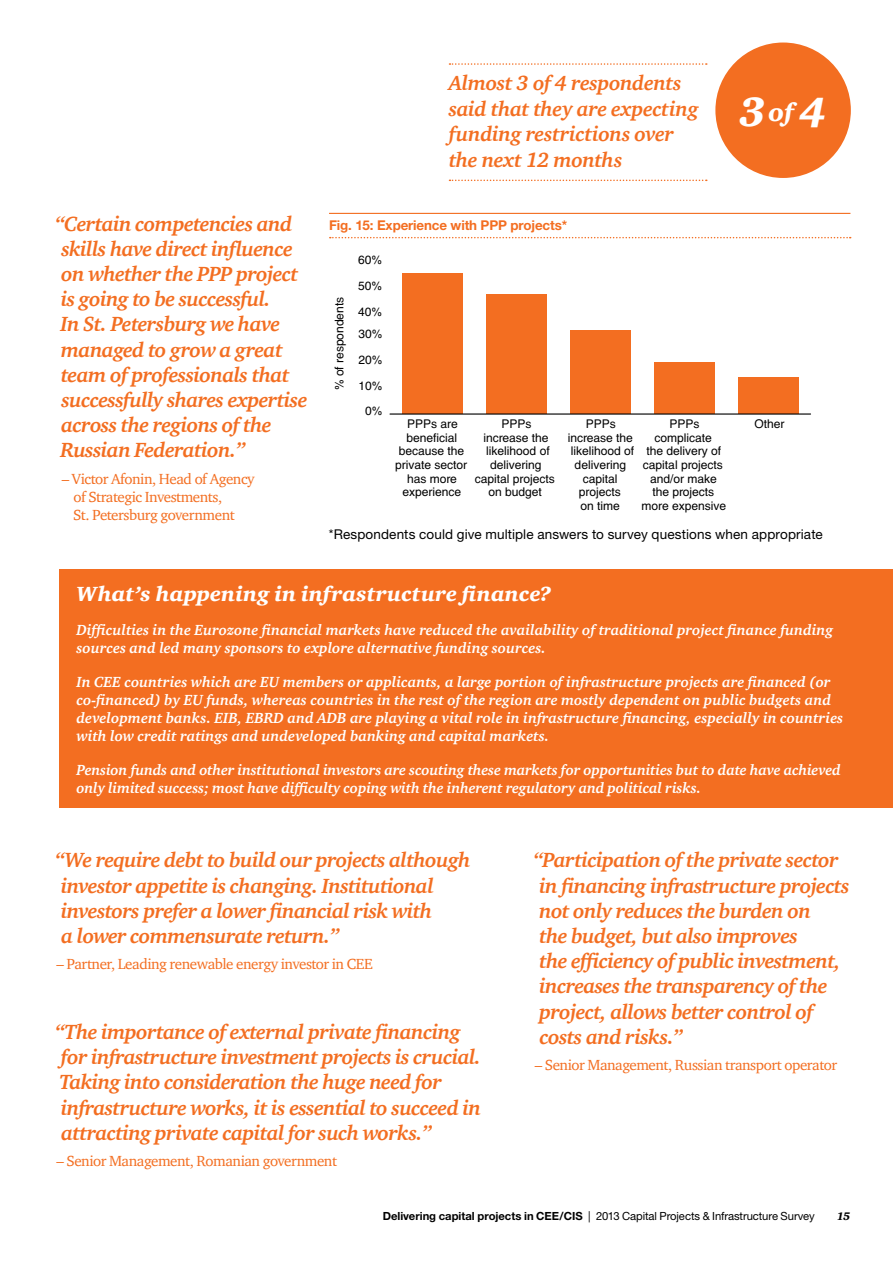
<style>
.page{position:relative;width:893px;height:1263px;background:#fff}
.page>*{position:absolute;margin:0;border:0;box-sizing:border-box;transform-origin:0 0}
.t1{font:italic 42px "Charter Black ITC";color:#fff}
.t2{font:italic 700 21px/25.2px "Charter ITC";letter-spacing:-.03em;color:#f36e21}
.t3{font:italic 21px "Charter Black ITC";letter-spacing:.005em;color:#fff}
.t4{font:italic 700 15px/18px "Charter ITC";color:#fff}
.t5{font:15px/18px "Charter ITC";letter-spacing:-.03em;color:#f36e21}
.t6{font:13.5px "Helvetica Neue";letter-spacing:.01em;color:#000}
.t7{font:700 13.5px "Helvetica Neue";letter-spacing:-.01em;color:#f36e21}
.t8{font:12px/13.6px "Helvetica Cyr Upright";color:#000;text-align:center}
.t9{font:11.25px "Helvetica Neue";letter-spacing:-.01em;color:#000}
.t10{font:italic 11.25px "Charter Black ITC";color:#000}
.s1{font-size:25.8px}
.s2{font-weight:700}
</style>
<div class="page">
<svg style="left:449px;top:63px;width:258px;height:2px"></svg>
<svg style="left:449px;top:180px;width:258px;height:1px"></svg>
<div style="left:60px;top:569px;width:833px;height:239px;background:#f36e21"></div>
<div style="left:402px;top:274px;width:60px;height:140px;background:#f36e21"></div>
<div style="left:486px;top:295px;width:60px;height:119px;background:#f36e21"></div>
<div style="left:570px;top:331px;width:61px;height:83px;background:#f36e21"></div>
<div style="left:654px;top:362px;width:61px;height:52px;background:#f36e21"></div>
<div style="left:738px;top:378px;width:61px;height:36px;background:#f36e21"></div>
<hr style="left:390px;top:413px;width:421px;height:2px;background:#000">
<hr style="left:329px;top:213px;width:521px;height:1px;background:#f36e21">
<svg style="left:330px;top:237px;width:521px;height:1px"></svg>
<div style="left:715px;top:43px;width:136px;height:135px;background:#f36e21;border-radius:50%"></div>
<p class="t2" style="left:55px;top:211px;width:254px">“Certain competencies and skills have direct influence on whether the PPP project is going to be successful.<br>In St. Petersburg we have managed to grow a great team of professionals that successfully shares expertise across the regions of the<br>Russian Federation.”</p>
<p class="t5" style="left:73px;top:470px;width:183px;text-indent:-11px">– Victor Afonin, Head of Agency of Strategic Investments,<br>St. Petersburg government</p>
<p class="t2" style="left:449px;top:71px;width:251px">Almost 3 of 4 respondents said that they are expecting funding restrictions over the next 12 months</p>
<p class="t7" style="left:329px;top:217px;width:240px">Fig. 15: Experience with PPP projects*</p>
<p class="t8" style="left:358px;top:253px;width:26px">60%</p>
<p class="t8" style="left:332px;top:390px;width:95px;rotate:-90deg">% of respondents</p>
<p class="t8" style="left:358px;top:279px;width:26px">50%</p>
<p class="t8" style="left:358px;top:305px;width:26px">40%</p>
<p class="t8" style="left:358px;top:327px;width:26px">30%</p>
<p class="t8" style="left:358px;top:353px;width:26px">20%</p>
<p class="t8" style="left:358px;top:379px;width:26px">10%</p>
<p class="t8" style="left:365px;top:404px;width:19px">0%</p>
<h1 class="t1" style="left:739px;top:85px;width:89px">3<span class="s1">of</span>4</h1>
<p class="t8" style="left:395px;top:417px;width:74px">PPPs are beneficial because the private sector has more experience</p>
<p class="t8" style="left:475px;top:417px;width:81px">PPPs<br>increase the likelihood of delivering capital projects on budget</p>
<p class="t8" style="left:568px;top:417px;width:68px">PPPs increase the likelihood of delivering capital projects<br>on time</p>
<p class="t8" style="left:642px;top:417px;width:86px">PPPs complicate<br>the delivery of capital projects and/or make the projects more expensive</p>
<p class="t8" style="left:754px;top:417px;width:32px">Other</p>
<p class="t6" style="left:329px;top:526px;width:495px">*Respondents could give multiple answers to survey questions when appropriate</p>
<p class="t3" style="left:77px;top:580px;width:476px">What’s happening in infrastructure finance?</p>
<p class="t4" style="left:77px;top:621px;width:758px">Difficulties in the Eurozone financial markets have reduced the availability of traditional project finance funding sources and led many sponsors to explore alternative funding sources.</p>
<p class="t4" style="left:77px;top:673px;width:768px">In CEE countries which are EU members or applicants, a large portion of infrastructure projects are financed (or co-financed) by EU funds, whereas countries in the rest of the region are mostly dependent on public budgets and development banks. EIB, EBRD and ADB are playing a vital role in infrastructure financing, especially in countries with low credit ratings and undeveloped banking and capital markets.</p>
<p class="t4" style="left:77px;top:761px;width:766px">Pension funds and other institutional investors are scouting these markets for opportunities but to date have achieved only limited success; most have difficulty coping with the inherent regulatory and political risks.</p>
<p class="t2" style="left:55px;top:848px;width:417px">“We require debt to build our projects although investor appetite is changing. Institutional investors prefer a lower financial risk with<br>a lower commensurate return.”</p>
<p class="t5" style="left:56px;top:955px;width:318px">– Partner, Leading renewable energy investor in CEE</p>
<p class="t2" style="left:55px;top:1019px;width:428px">“The importance of external private financing for infrastructure investment projects is crucial.<br>Taking into consideration the huge need for infrastructure works, it is essential to succeed in attracting private capital for such works.”</p>
<p class="t5" style="left:56px;top:1152px;width:282px">– Senior Management, Romanian government</p>
<p class="t2" style="left:533px;top:848px;width:318px">“Participation of the private sector in financing infrastructure projects not only reduces the burden on<br>the budget, but also improves<br>the efficiency of public investment, increases the transparency of the project, allows better control of costs and risks.”</p>
<p class="t5" style="left:535px;top:1056px;width:304px">– Senior Management, Russian transport operator</p>
<p class="t9" style="left:383px;top:1210px;width:434px"><span class="s2">Delivering capital projects in CEE/CIS</span> | 2013 Capital Projects &amp; Infrastructure Survey</p>
<p class="t10" style="left:837px;top:1209px;width:15px">15</p>
</div>
